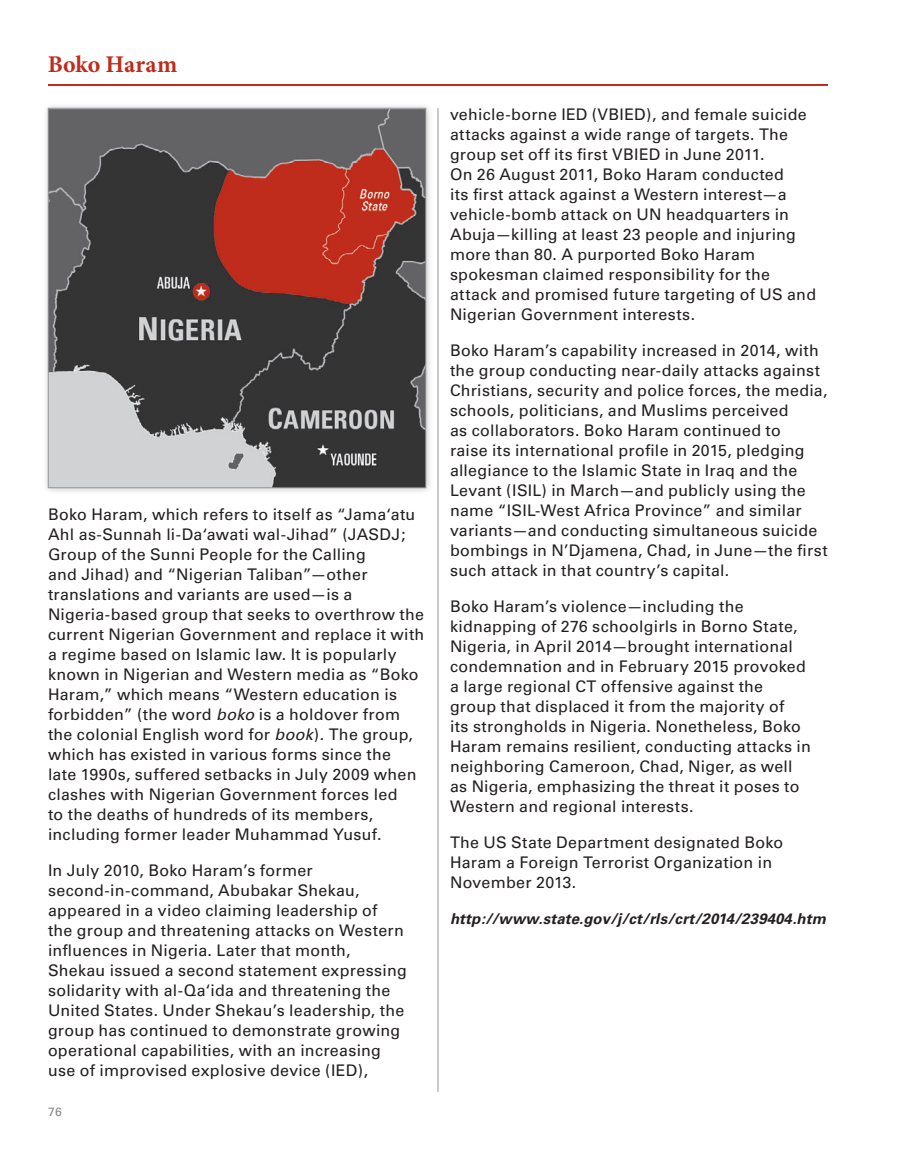
<style>
.page{position:relative;width:900px;height:1152px;background:#fff}
.page>*{position:absolute;margin:0;border:0;box-sizing:border-box;transform-origin:0 0}
.Individual___Group_n{font:700 24px "Minion Pro";color:#c02c1b}
.Body{font:16px/20px "Univers";letter-spacing:.015em;color:#231f20}
.Body-2{font:italic 700 15px "Univers";letter-spacing:.01em;color:#231f20}
.t1{font:12px "Univers";color:#808285}
.s1{font-style:italic}
</style>
<div class="page">
<hr style="left:438px;top:108px;width:1px;height:984px;background:#939598">
<div style="left:42px;top:102px;width:392px;height:393px;background:#231f20;opacity:.25"></div>
<img style="left:50px;top:110px;width:374px;height:376px">
<div style="left:48px;top:108px;width:378px;height:380px;border:1px solid #939598"></div>
<hr style="left:48px;top:84px;width:780px;height:2px;background:#c02c1b">
<p class="Individual___Group_n" style="left:48px;top:47px;width:131px">Boko Haram</p>
<p class="Body" style="left:48px;top:504px;width:378px">Boko Haram, which refers to itself as “Jama‘atu Ahl as-Sunnah li-Da‘awati wal-Jihad” (JASDJ; Group of the Sunni People for the Calling<br>and Jihad) and “Nigerian Taliban”—other translations and variants are used—is a Nigeria-based group that seeks to overthrow the current Nigerian Government and replace it with a regime based on Islamic law. It is popularly known in Nigerian and Western media as “Boko Haram,” which means “Western education is forbidden” (the word <span class="s1">boko</span> is a holdover from the colonial English word for <span class="s1">book</span>). The group, which has existed in various forms since the<br>late 1990s, suffered setbacks in July 2009 when clashes with Nigerian Government forces led<br>to the deaths of hundreds of its members, including former leader Muhammad Yusuf.</p>
<p class="Body" style="left:48px;top:860px;width:360px">In July 2010, Boko Haram’s former second-in-command, Abubakar Shekau, appeared in a video claiming leadership of<br>the group and threatening attacks on Western influences in Nigeria. Later that month, Shekau issued a second statement expressing solidarity with al-Qa‘ida and threatening the United States. Under Shekau’s leadership, the group has continued to demonstrate growing operational capabilities, with an increasing use of improvised explosive device (IED),</p>
<p class="t1" style="left:48px;top:1105px;width:15px">76</p>
<p class="Body" style="left:450px;top:104px;width:368px">vehicle-borne IED (VBIED), and female suicide attacks against a wide range of targets. The group set off its first VBIED in June 2011.<br>On 26 August 2011, Boko Haram conducted<br>its first attack against a Western interest—a vehicle-bomb attack on UN headquarters in Abuja—killing at least 23 people and injuring more than 80. A purported Boko Haram spokesman claimed responsibility for the attack and promised future targeting of US and Nigerian Government interests.</p>
<p class="Body" style="left:450px;top:340px;width:379px">Boko Haram’s capability increased in 2014, with the group conducting near-daily attacks against Christians, security and police forces, the media, schools, politicians, and Muslims perceived<br>as collaborators. Boko Haram continued to<br>raise its international profile in 2015, pledging allegiance to the Islamic State in Iraq and the Levant (ISIL) in March—and publicly using the name “ISIL-West Africa Province” and similar variants—and conducting simultaneous suicide bombings in N’Djamena, Chad, in June—the first such attack in that country’s capital.</p>
<p class="Body" style="left:450px;top:596px;width:362px">Boko Haram’s violence—including the kidnapping of 276 schoolgirls in Borno State, Nigeria, in April 2014—brought international condemnation and in February 2015 provoked a large regional CT offensive against the group that displaced it from the majority of<br>its strongholds in Nigeria. Nonetheless, Boko Haram remains resilient, conducting attacks in neighboring Cameroon, Chad, Niger, as well as Nigeria, emphasizing the threat it poses to Western and regional interests.</p>
<p class="Body" style="left:450px;top:832px;width:335px">The US State Department designated Boko<br>Haram a Foreign Terrorist Organization in<br>November 2013.</p>
<p class="Body-2" style="left:450px;top:910px;width:378px">http://www.state.gov/j/ct/rls/crt/2014/239404.htm</p>
</div>
